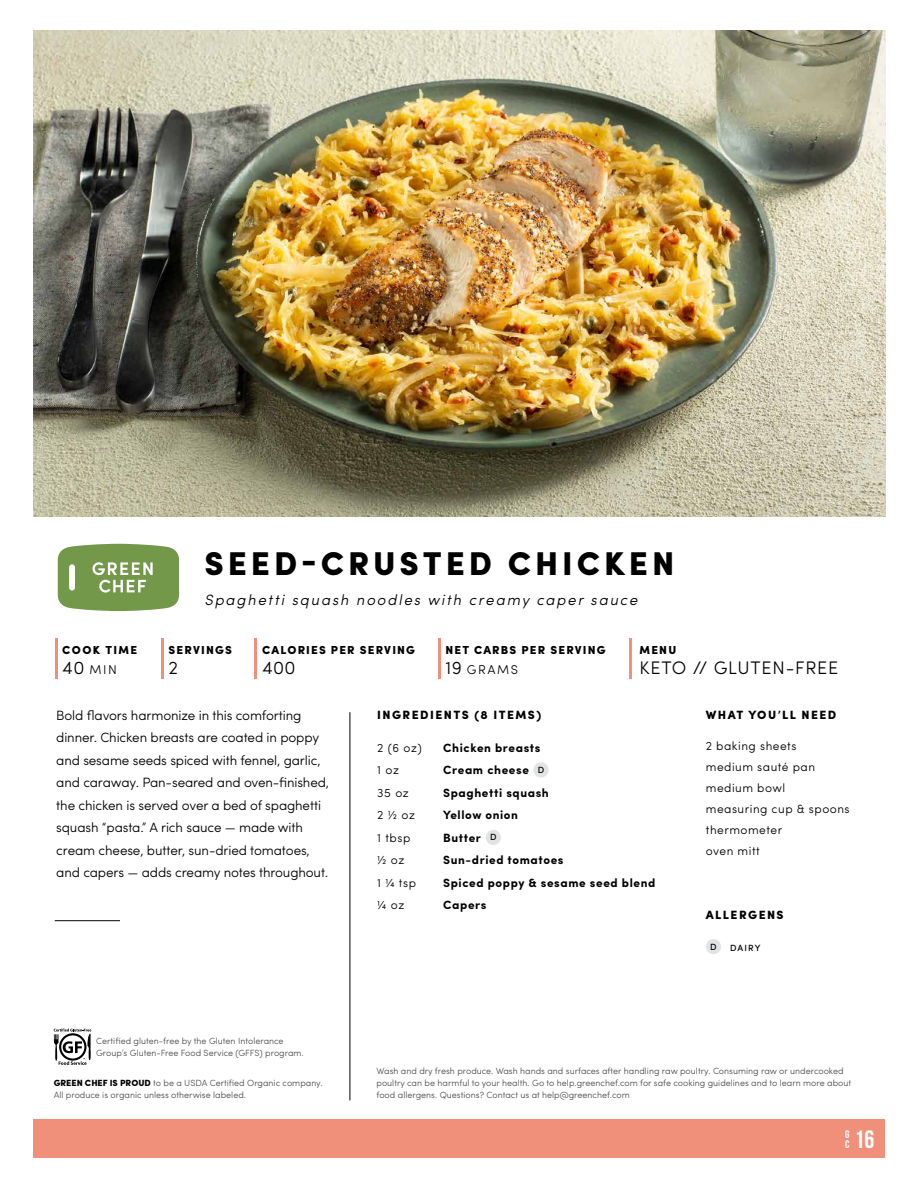
<style>
.page{position:relative;width:918px;height:1188px;background:#fff}
.page>*{position:absolute;margin:0;border:0;box-sizing:border-box;transform-origin:0 0}
.t1{font:900 33px "Sofia Pro";letter-spacing:.12em;color:#000}
.t2{font:25.05px "Bebas Neue";color:#fff}
.t3{font:300 18.15px "Sofia Pro";letter-spacing:.04em;color:#000}
.t4{font:italic 300 15px "Sofia Pro";letter-spacing:.12em;color:#000}
.t5{font:300 13.5px/22.5px "Sofia Pro";letter-spacing:-.01em;color:#000}
.t6{font:300 12.75px "Sofia Pro";letter-spacing:.12em;color:#000}
.t7{font:300 12px/22.5px "Sofia Pro";letter-spacing:.04em;color:#000}
.t8{font:700 12px/22.5px "Sofia Pro";letter-spacing:.05em;color:#000}
.t9{font:900 12px "Sofia Pro";letter-spacing:.12em;color:#000}
.t10{font:900 11.7px "Sofia Pro";letter-spacing:.1em;color:#000}
.t11{font:900 11.7px "Sofia Pro";letter-spacing:.12em;color:#000}
.t12{font:10.95px/9.8px "Bebas Neue";color:#fff}
.t13{font:300 9px/12px "Sofia Pro";color:#4d4d4f}
.t14{font:500 9px "Sofia Pro";letter-spacing:.115em;color:#000}
.s1{font-size:18.15px}
.s2{font-weight:900;color:#000}
</style>
<div class="page">
<img style="left:33px;top:30px;width:852px;height:487px">
<div style="left:33px;top:1120px;width:852px;height:38px;background:#f0907a"></div>
<hr style="left:350px;top:712px;width:1px;height:388px;background:#000">
<svg style="left:58px;top:544px;width:121px;height:67px"></svg>
<hr style="left:55px;top:920px;width:65px;height:1px;background:#000">
<div style="left:706px;top:939px;width:15px;height:15px;background:#e2e3e4;border-radius:50%"></div>
<div style="left:533px;top:762px;width:16px;height:16px;background:#e2e3e4;border-radius:50%"></div>
<div style="left:486px;top:830px;width:15px;height:15px;background:#e2e3e4;border-radius:50%"></div>
<svg style="left:54px;top:1029px;width:37px;height:36px"></svg>
<hr style="left:161px;top:638px;width:3px;height:40px;background:#f0907a">
<hr style="left:254px;top:638px;width:3px;height:40px;background:#f0907a">
<hr style="left:55px;top:638px;width:2px;height:40px;background:#f0907a">
<hr style="left:630px;top:638px;width:2px;height:40px;background:#f0907a">
<hr style="left:438px;top:638px;width:3px;height:40px;background:#f0907a">
<p class="t11" style="left:62px;top:641px;width:77px">COOK TIME</p>
<h3 class="t6" style="left:62px;top:660px;width:56px"><span class="s1">40</span> MIN</h3>
<h1 class="t1" style="left:204px;top:538px;width:472px">SEED-CRUSTED CHICKEN</h1>
<h3 class="t4" style="left:204px;top:589px;width:435px">Spaghetti squash noodles with creamy caper sauce</h3>
<p class="t10" style="left:169px;top:641px;width:65px">SERVINGS</p>
<h3 class="t3" style="left:169px;top:654px;width:11px">2</h3>
<p class="t10" style="left:262px;top:641px;width:155px">CALORIES PER SERVING</p>
<h3 class="t3" style="left:262px;top:654px;width:35px">400</h3>
<p class="t10" style="left:446px;top:641px;width:162px">NET CARBS PER SERVING</p>
<h3 class="t6" style="left:446px;top:660px;width:74px"><span class="s1">19</span> GRAMS</h3>
<p class="t10" style="left:640px;top:641px;width:38px">MENU</p>
<h3 class="t3" style="left:640px;top:654px;width:200px">KETO // GLUTEN-FREE</h3>
<p class="t5" style="left:56px;top:703px;width:274px">Bold flavors harmonize in this comforting dinner. Chicken breasts are coated in poppy and sesame seeds spiced with fennel, garlic, and caraway. Pan-seared and oven-finished, the chicken is served over a bed of spaghetti squash “pasta.” A rich sauce — made with cream cheese, butter, sun-dried tomatoes, and capers — adds creamy notes throughout.</p>
<p class="t13" style="left:96px;top:1034px;width:209px">Certified gluten-free by the Gluten Intolerance<br>Group’s Gluten-Free Food Service (GFFS) program.</p>
<p class="t13" style="left:54px;top:1076px;width:271px"><span class="s2">GREEN CHEF IS PROUD</span> to be a USDA Certified Organic company.<br>All produce is organic unless otherwise labeled.</p>
<h3 class="t9" style="left:377px;top:705px;width:165px">INGREDIENTS (8 ITEMS)</h3>
<h3 class="t7" style="left:377px;top:735px;width:46px">2 (6 oz)<br>1 oz<br>35 oz<br>2 ½ oz<br>1 tbsp ½ oz<br>1 ¼ tsp ¼ oz</h3>
<h3 class="t8" style="left:443px;top:735px;width:214px">Chicken breasts<br>Cream cheese<br>Spaghetti squash<br>Yellow onion<br>Butter<br>Sun-dried tomatoes<br>Spiced poppy &amp; sesame seed blend<br>Capers</h3>
<p class="t14" style="left:538px;top:763px;width:8px">D</p>
<p class="t14" style="left:490px;top:831px;width:8px">D</p>
<h3 class="t9" style="left:706px;top:705px;width:132px">WHAT YOU’LL NEED</h3>
<h3 class="t7" style="left:706px;top:735px;width:145px;line-height:21px">2 baking sheets<br>medium sauté pan medium bowl measuring cup &amp; spoons thermometer<br>oven mitt</h3>
<h3 class="t9" style="left:706px;top:905px;width:79px">ALLERGENS</h3>
<p class="t14" style="left:710px;top:940px;width:8px">D</p>
<p class="t14" style="left:730px;top:941px;width:32px">DAIRY</p>
<p class="t13" style="left:376px;top:1064px;width:476px">Wash and dry fresh produce. Wash hands and surfaces after handling raw poultry. Consuming raw or undercooked poultry can be harmful to your health. Go to help.greenchef.com for safe cooking guidelines and to learn more about food allergens. Questions? Contact us at help@greenchef.com</p>
<p class="t12" style="left:845px;top:1129px;width:6px">G<br>C</p>
<h2 class="t2" style="left:855px;top:1125px;width:21px">16</h2>
</div>
